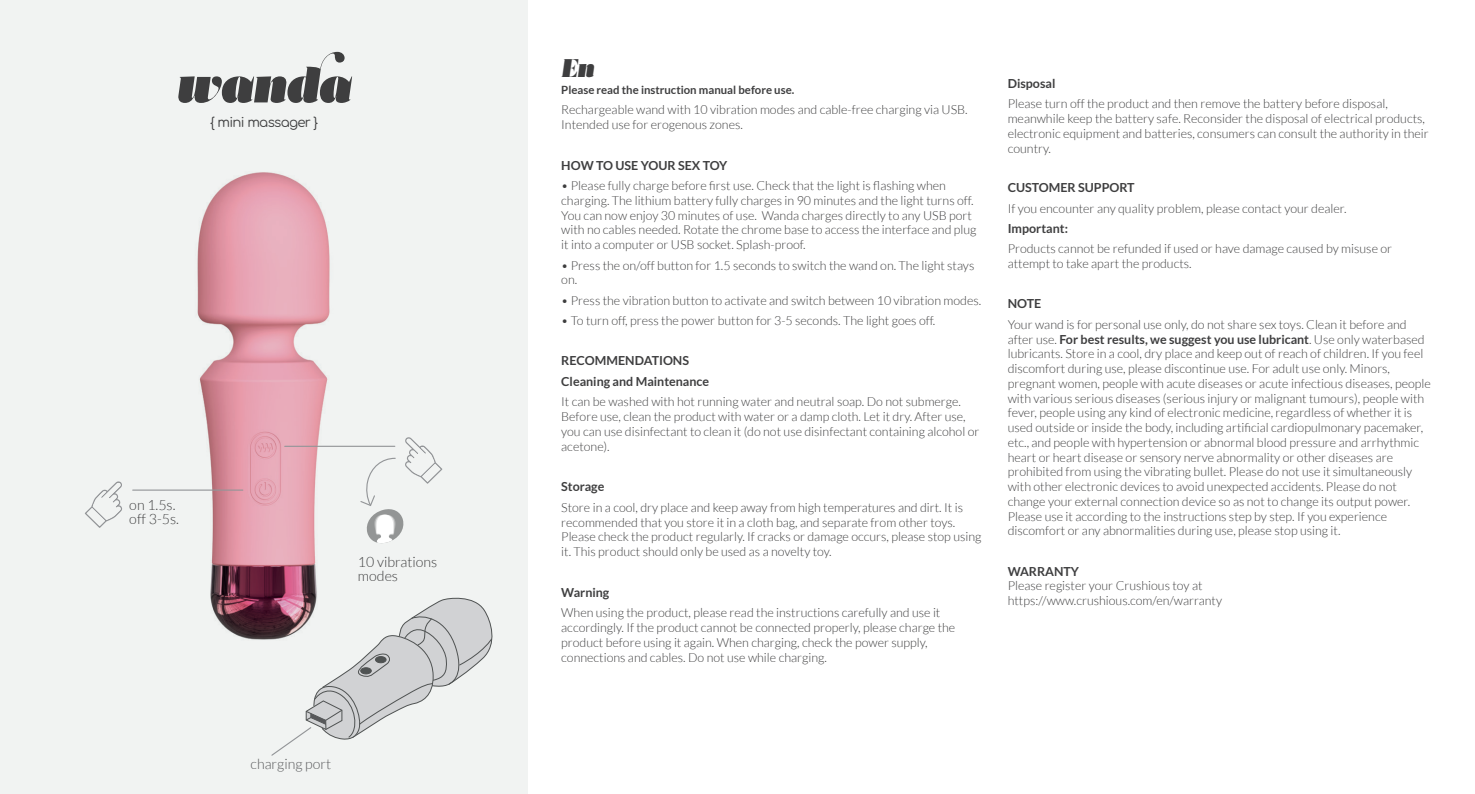
<style>
.page{position:relative;width:1475px;height:794px;background:#fff}
.page>*{position:absolute;margin:0;border:0;box-sizing:border-box;transform-origin:0 0}
.t1{font:51px "Acta Poster Swashes";color:#3e3e3f}
.t2{font:italic 25.6px "Acta Poster";color:#3e3e3f}
.t3{font:300 14.2px/14.2px "Lato";color:#3e3e3f}
.t4{font:300 14.2px "Lato";color:#57585a}
.t5{font:13.4px "Comfortaa";letter-spacing:-.05em;color:#3e3e3f}
.t6{font:300 12.4px/14.8px "Lato";color:#3e3e3f}
.t7{font:700 12.4px/20.4px "Lato";color:#3e3e3f}
.t8{font:700 11.4px "Lato";color:#3e3e3f}
.s1{font-weight:700}
</style>
<div class="page">
<div style="left:0;top:0;width:527px;height:794px;background:#f1f3f2"></div>
<img style="left:132px;top:172px;width:311px;height:468px">
<svg style="left:85px;top:481px;width:37px;height:47px"></svg>
<hr style="left:133px;top:489px;width:110px;height:1px;background:#939598">
<hr style="left:285px;top:446px;width:110px;height:1px;background:#939598">
<svg style="left:359px;top:437px;width:83px;height:108px"></svg>
<svg style="left:270px;top:595px;width:223px;height:161px"></svg>
<h1 class="t1" style="left:176px;top:55px;width:176px">wanda</h1>
<p class="t5" style="left:210px;top:110px;width:110px">{ mini massager }</p>
<p class="t3" style="left:129px;top:497px;width:51px">on 1.5s. off 3-5s.</p>
<p class="t3" style="left:358px;top:554px;width:81px">10 vibrations modes</p>
<p class="t4" style="left:250px;top:756px;width:82px">charging port</p>
<h2 class="t2" style="left:561px;top:52px;width:34px">En</h2>
<p class="t8" style="left:561px;top:83px;width:234px">Please read the instruction manual before use.</p>
<p class="t6" style="left:561px;top:102px;width:408px">Rechargeable wand with 10 vibration modes and cable-free charging via USB.<br>Intended use for erogenous zones.</p>
<p class="t7" style="left:561px;top:155px;width:168px">HOW TO USE YOUR SEX TOY</p>
<p class="t6" style="left:561px;top:178px;width:417px">• Please fully charge before first use. Check that the light is flashing when charging. The lithium battery fully charges in 90 minutes and the light turns off.<br>You can now enjoy 30 minutes of use. Wanda charges directly to any USB port with no cables needed. Rotate the chrome base to access the interface and plug it into a computer or USB socket. Splash-proof.</p>
<p class="t6" style="left:561px;top:258px;width:414px">• Press the on/off button for 1.5 seconds to switch the wand on. The light stays on.</p>
<p class="t6" style="left:561px;top:293px;width:421px">• Press the vibration button to activate and switch between 10 vibration modes.</p>
<p class="t6" style="left:561px;top:313px;width:375px">• To turn off, press the power button for 3-5 seconds. The light goes off.</p>
<p class="t7" style="left:561px;top:350px;width:149px">RECOMMENDATIONS<br>Cleaning and Maintenance</p>
<p class="t6" style="left:561px;top:394px;width:419px">It can be washed with hot running water and neutral soap. Do not submerge.<br>Before use, clean the product with water or a damp cloth. Let it dry. After use, you can use disinfectant to clean it (do not use disinfectant containing alcohol or acetone).</p>
<p class="t7" style="left:561px;top:476px;width:45px">Storage</p>
<p class="t6" style="left:561px;top:500px;width:421px">Store in a cool, dry place and keep away from high temperatures and dirt. It is recommended that you store it in a cloth bag, and separate from other toys.<br>Please check the product regularly. If cracks or damage occurs, please stop using it. This product should only be used as a novelty toy.</p>
<p class="t7" style="left:561px;top:582px;width:50px">Warning</p>
<p class="t6" style="left:561px;top:605px;width:395px">When using the product, please read the instructions carefully and use it accordingly. If the product cannot be connected properly, please charge the product before using it again. When charging, check the power supply, connections and cables. Do not use while charging.</p>
<p class="t7" style="left:1007px;top:73px;width:49px">Disposal</p>
<p class="t6" style="left:1007px;top:96px;width:422px">Please turn off the product and then remove the battery before disposal, meanwhile keep the battery safe. Reconsider the disposal of electrical products, electronic equipment and batteries, consumers can consult the authority in their country.</p>
<p class="t7" style="left:1007px;top:177px;width:128px">CUSTOMER SUPPORT</p>
<p class="t6" style="left:1007px;top:201px;width:340px">If you encounter any quality problem, please contact your dealer.</p>
<p class="t7" style="left:1007px;top:218px;width:62px">Important:</p>
<p class="t6" style="left:1007px;top:242px;width:386px">Products cannot be refunded if used or have damage caused by misuse or attempt to take apart the products.</p>
<p class="t7" style="left:1007px;top:293px;width:35px">NOTE</p>
<p class="t6" style="left:1007px;top:317px;width:424px">Your wand is for personal use only, do not share sex toys. Clean it before and after use. <span class="s1">For best results, we suggest you use lubricant</span>. Use only waterbased lubricants. Store in a cool, dry place and keep out of reach of children. If you feel discomfort during use, please discontinue use. For adult use only. Minors, pregnant women, people with acute diseases or acute infectious diseases, people with various serious diseases (serious injury or malignant tumours), people with fever, people using any kind of electronic medicine, regardless of whether it is used outside or inside the body, including artificial cardiopulmonary pacemaker, etc., and people with hypertension or abnormal blood pressure and arrhythmic heart or heart disease or sensory nerve abnormality or other diseases are prohibited from using the vibrating bullet. Please do not use it simultaneously with other electronic devices to avoid unexpected accidents. Please do not change your external connection device so as not to change its output power.<br>Please use it according to the instructions step by step. If you experience discomfort or any abnormalities during use, please stop using it.</p>
<p class="t7" style="left:1007px;top:560px;width:73px">WARRANTY</p>
<p class="t6" style="left:1007px;top:578px;width:216px">Please register your Crushious toy at https://www.crushious.com/en/warranty</p>
</div>
